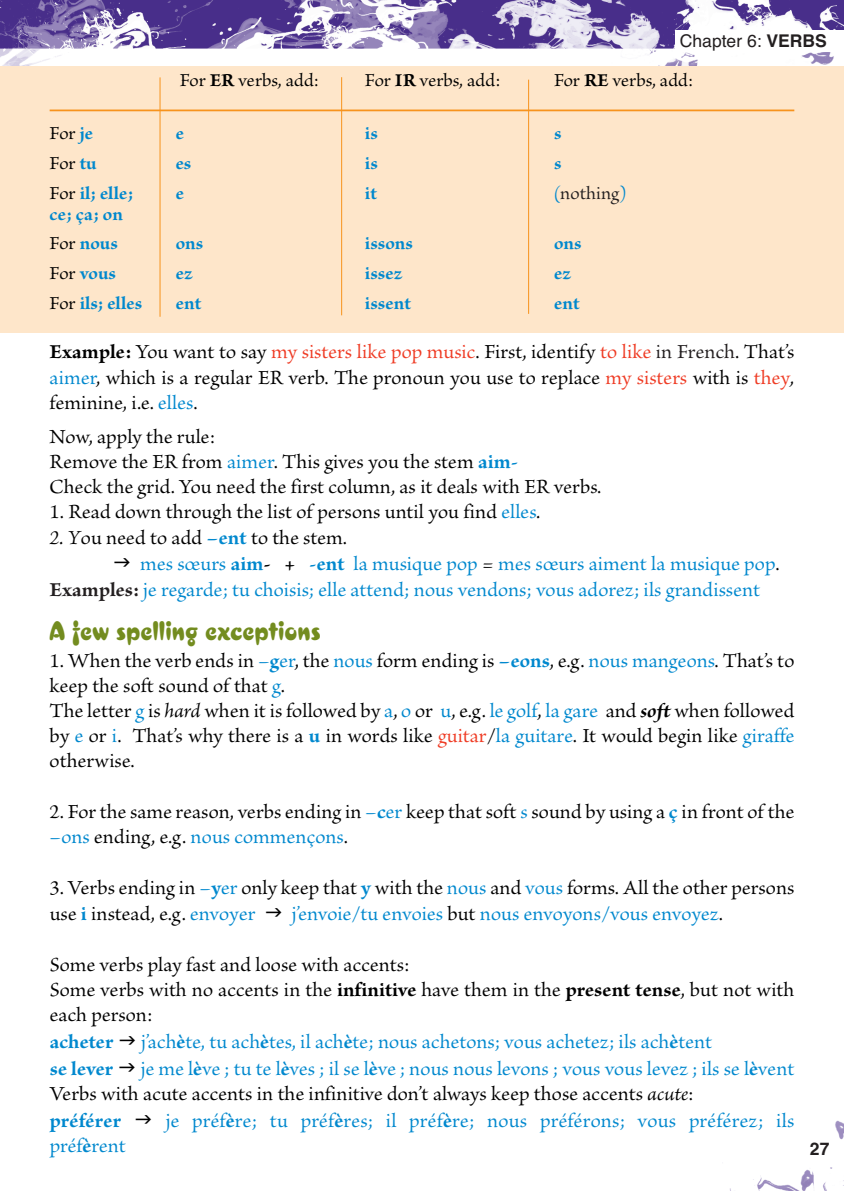
<style>
.page{position:relative;width:844px;height:1191px;background:#fff}
.page>*{position:absolute;margin:0;border:0;box-sizing:border-box;transform-origin:0 0}
.t1{font:28px "Croissant D";color:#738c1f}
.t2{font:21px/25.2px "Brioso Pro";letter-spacing:.005em;color:#000}
.t3{font:21px/26.1px "Brioso Pro";letter-spacing:.005em;color:#0088ce}
.t4{font:700 21px "Brioso Pro";letter-spacing:.01em;color:#0088ce}
.t5{font:700 19.25px/29.8px "Brioso Pro";letter-spacing:.005em;color:#0088ce}
.t6{font:19.25px "Brioso Pro";color:#000}
.t7{font:19.25px "Brioso Pro";letter-spacing:.005em;color:#231f20}
.t8{font:17.5px "Helvetica";color:#231f20}
.t9{font:700 17.5px "Helvetica";color:#231f20}
.s1{font-weight:700}
.s2{font-weight:700;color:#0088ce}
.s3{font-weight:400;color:#000}
.s4{color:#0088ce}
.s5{color:#ef3c25}
.s6{color:#231f20}
.s7{font-style:italic}
.s8{font-weight:700;color:#000}
.s9{color:#000}
.s10{font-weight:700;color:#231f20}
.s11{font-style:italic;color:#0088ce}
.s12{font-weight:700;font-style:italic}
.s13{font-style:italic;color:#000}
</style>
<div class="page">
<img style="left:0;top:0;width:843px;height:1191px">
<div style="left:0;top:66px;width:843px;height:266px;background:#fee6ca"></div>
<hr style="left:50px;top:109px;width:744px;height:2px;background:#f7931d">
<hr style="left:528px;top:80px;width:1px;height:234px;background:#f7931d">
<hr style="left:341px;top:77px;width:1px;height:238px;background:#f7931d">
<hr style="left:160px;top:77px;width:1px;height:240px;background:#f7931d">
<div style="left:675px;top:31px;width:168px;height:21px;background:#fff"></div>
<svg style="left:114px;top:558px;width:16px;height:9px"></svg>
<svg style="left:266px;top:908px;width:15px;height:9px"></svg>
<svg style="left:120px;top:1036px;width:15px;height:8px"></svg>
<svg style="left:120px;top:1062px;width:15px;height:9px"></svg>
<svg style="left:136px;top:1114px;width:15px;height:9px"></svg>
<p class="t8" style="left:679px;top:31px;width:148px">Chapter 6: <span class="s1">VERBS</span></p>
<p class="t6" style="left:180px;top:73px;width:140px">For <span class="s1">ER</span> verbs, add:</p>
<p class="t6" style="left:365px;top:73px;width:136px">For <span class="s1">IR</span> verbs, add:</p>
<p class="t6" style="left:554px;top:73px;width:140px">For <span class="s1">RE</span> verbs, add:</p>
<p class="t6" style="left:50px;top:126px;width:45px">For <span class="s2">je</span></p>
<p class="t5" style="left:176px;top:120px;width:10px">e</p>
<p class="t5" style="left:365px;top:120px;width:14px">is</p>
<p class="t5" style="left:554px;top:120px;width:9px">s</p>
<p class="t6" style="left:50px;top:155px;width:49px">For <span class="s2">tu</span></p>
<p class="t5" style="left:176px;top:150px;width:17px">es</p>
<p class="t5" style="left:365px;top:150px;width:14px">is</p>
<p class="t5" style="left:554px;top:150px;width:9px">s</p>
<p class="t5" style="left:50px;top:179px;width:85px"><span class="s3">For</span> il; elle;</p>
<p class="t5" style="left:176px;top:179px;width:10px">e</p>
<p class="t5" style="left:365px;top:179px;width:14px">it</p>
<p class="t7" style="left:554px;top:185px;width:74px"><span class="s4">(</span>nothing<span class="s4">)</span></p>
<p class="t5" style="left:50px;top:200px;width:75px">ce; ça; on<br><span class="s3">For</span> nous</p>
<p class="t5" style="left:176px;top:230px;width:29px">ons</p>
<p class="t5" style="left:365px;top:230px;width:49px">issons</p>
<p class="t5" style="left:554px;top:230px;width:29px">ons</p>
<p class="t5" style="left:50px;top:260px;width:68px"><span class="s3">For</span> vous</p>
<p class="t5" style="left:176px;top:260px;width:18px">ez</p>
<p class="t5" style="left:365px;top:260px;width:39px">issez</p>
<p class="t5" style="left:554px;top:260px;width:18px">ez</p>
<p class="t5" style="left:50px;top:290px;width:94px"><span class="s3">For</span> ils; elles</p>
<p class="t5" style="left:176px;top:290px;width:27px">ent</p>
<p class="t5" style="left:365px;top:290px;width:48px">issent</p>
<p class="t5" style="left:554px;top:290px;width:27px">ent</p>
<p class="t2" style="left:50px;top:341px;width:746px;text-align:justify"><span class="s1">Example:</span> You want to say <span class="s5">my sisters like pop music</span>. First, identify <span class="s5">to like</span> <span class="s6">in French</span>. That’s <span class="s4">aimer</span>, which is a regular ER verb. The pronoun you use to replace <span class="s5">my sisters</span> with is <span class="s5">they</span><span class="s7">, </span>feminine, i.e. <span class="s4">elles</span>.</p>
<p class="t2" style="left:50px;top:425px;width:553px">Now, apply the rule:<br>Remove the ER from <span class="s4">aimer</span>. This gives you the stem <span class="s2">aim-<br></span>Check the grid. You need the first column, as it deals with ER verbs.</p>
<p class="t2" style="left:50px;top:501px;width:492px">1. Read down through the list of persons until you find <span class="s4">elles</span><span class="s7">.</span></p>
<p class="t2" style="left:50px;top:526px;width:299px"><span class="s7">2. Y</span>ou need to add <span class="s2">–ent</span> to the stem.</p>
<p class="t3" style="left:140px;top:553px;width:640px">mes sœurs <span class="s1">aim</span><span class="s8">- +</span> <span class="s1">-ent</span> la musique pop <span class="s9">=</span> mes sœurs aiment la musique pop<span class="s9">.</span></p>
<p class="t3" style="left:50px;top:578px;width:711px"><span class="s10">Examples:</span> je regarde; tu choisis; elle attend; nous vendons; vous adorez; ils grandissent</p>
<h1 class="t1" style="left:50px;top:614px;width:272px">A few spelling exceptions</h1>
<p class="t2" style="left:50px;top:649px;width:746px">1. When the verb ends in <span class="s11">–</span><span class="s2">g</span><span class="s4">er</span>, the <span class="s4">nous</span> form ending is <span class="s2">–eons</span>, e.g. <span class="s4">nous mangeons</span>. That’s to keep the soft sound of that <span class="s4">g</span>.<br>The letter <span class="s4">g</span> is <span class="s7">hard</span> when it is followed by <span class="s4">a</span>, <span class="s4">o</span> or <span class="s4">u</span>, e.g. <span class="s4">le golf</span>, <span class="s4">la gare</span> and <span class="s12">soft</span> when followed by <span class="s4">e</span> or <span class="s4">i</span>. That’s why there is a <span class="s2">u</span> in words like <span class="s5">guitar</span>/<span class="s4">la guitare</span>. It would begin like <span class="s4">giraffe </span>otherwise.</p>
<p class="t2" style="left:50px;top:800px;width:746px">2. For the same reason, verbs ending in <span class="s11">–</span><span class="s2">c</span><span class="s4">er</span> keep that soft <span class="s4">s</span> sound by using a <span class="s2">ç</span> in front of the <span class="s11">–</span><span class="s4">ons</span> ending, e.g. <span class="s4">nous commençons</span>.</p>
<p class="t2" style="left:50px;top:875px;width:746px;line-height:26.8px">3. Verbs ending in <span class="s11">–</span><span class="s2">y</span><span class="s4">er</span> only keep that <span class="s2">y</span> with the <span class="s4">nous</span> and <span class="s4">vous</span> forms. All the other persons use <span class="s2">i</span> instead, e.g. <span class="s4">envoyer</span></p>
<p class="t3" style="left:292px;top:902px;width:432px">j’envoie/tu envoies <span class="s9">but</span> nous envoyons/vous envoyez<span class="s9">.</span></p>
<p class="t2" style="left:50px;top:953px;width:746px">Some verbs play fast and loose with accents:<br>Some verbs with no accents in the <span class="s1">infinitive</span> have them in the <span class="s1">present tense</span>, but not with each person:</p>
<p class="t4" style="left:50px;top:1033px;width:65px">acheter</p>
<p class="t3" style="left:141px;top:1030px;width:572px">j’ach<span class="s1">è</span>te, tu ach<span class="s1">è</span>tes, il ach<span class="s1">è</span>te; nous achetons; vous achetez; ils ach<span class="s1">è</span>tent</p>
<p class="t4" style="left:50px;top:1060px;width:65px">se lever</p>
<p class="t3" style="left:50px;top:1057px;width:746px;text-indent:91px">je me l<span class="s1">è</span>ve ; tu te l<span class="s1">è</span>ves ; il se l<span class="s1">è</span>ve ; nous nous levons ; vous vous levez ; ils se l<span class="s1">è</span>vent<br><span class="s9">Verbs with acute accents in the infinitive don’t always keep those accents</span> <span class="s13">acute</span><span class="s9">:<br></span><span class="s1">préférer</span></p>
<p class="t3" style="left:166px;top:1109px;width:630px">je préf<span class="s1">è</span>re; tu préf<span class="s1">è</span>res; il préf<span class="s1">è</span>re; nous préférons; vous préférez; ils</p>
<p class="t3" style="left:50px;top:1134px;width:78px">préf<span class="s1">è</span>rent</p>
<p class="t9" style="left:809px;top:1138px;width:21px">27</p>
</div>
